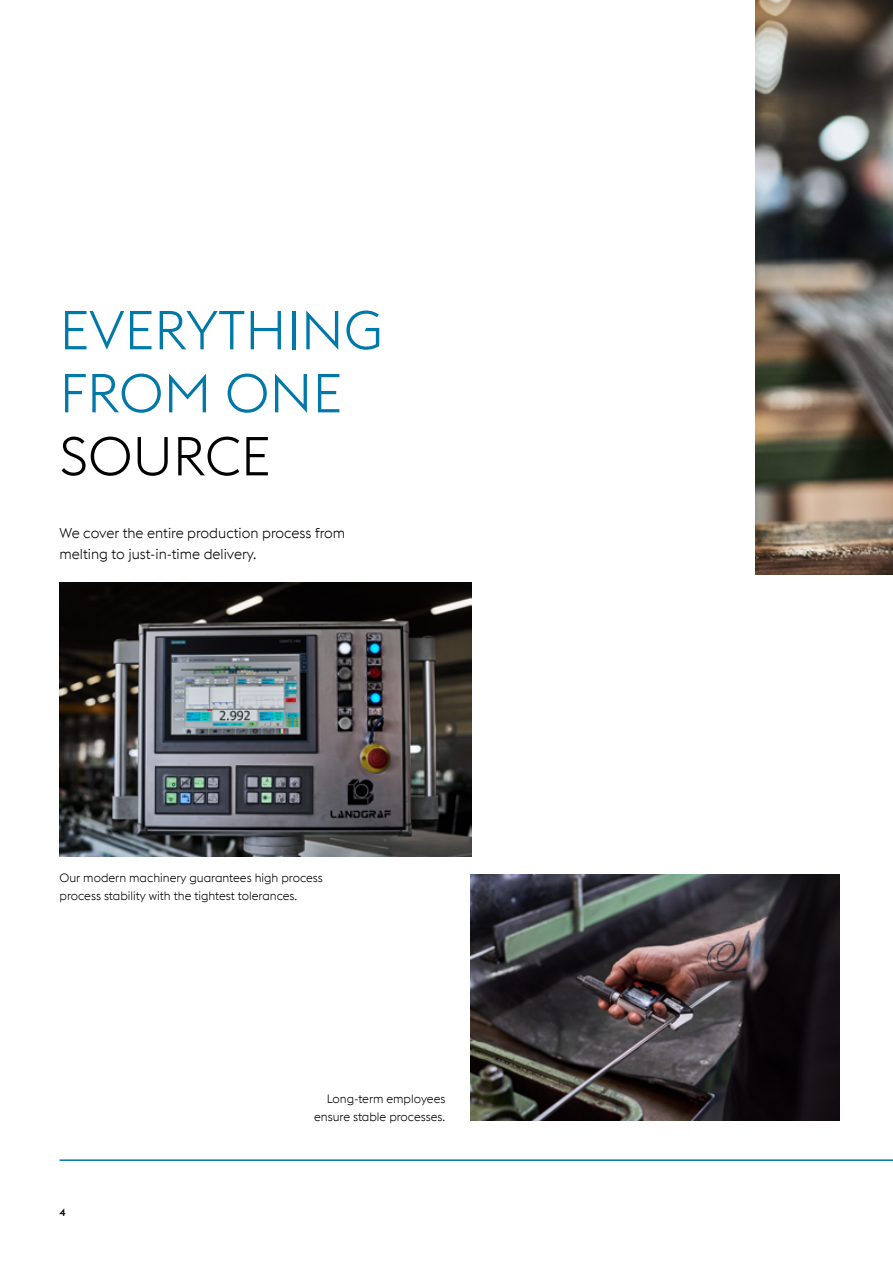
<style>
.page{position:relative;width:893px;height:1263px;background:#fff}
.page>*{position:absolute;margin:0;border:0;box-sizing:border-box;transform-origin:0 0}
.t1{font:300 54px/63px "voestalpine";color:#0078aa}
.t2{font:300 54px "voestalpine";color:#000}
.t3{font:300 14.25px/21px "voestalpine";color:#000}
.t4{font:300 12px/18px "voestalpine";color:#000}
.t5{font:500 10.5px "voestalpine";color:#000}
</style>
<div class="page">
<hr style="left:60px;top:1159px;width:833px;height:2px;background:#0078aa">
<img style="left:755px;top:0;width:138px;height:575px">
<img style="left:60px;top:582px;width:411px;height:275px">
<img style="left:471px;top:875px;width:368px;height:245px">
<h1 class="t1" style="left:60px;top:299px;width:325px">EVERYTHING<br>FROM ONE</h1>
<h1 class="t2" style="left:60px;top:425px;width:212px">SOURCE</h1>
<p class="t3" style="left:60px;top:523px;width:287px">We cover the entire production process from melting to just-in-time delivery.</p>
<p class="t4" style="left:60px;top:869px;width:265px">Our modern machinery guarantees high process process stability with the tightest tolerances.</p>
<p class="t5" style="left:60px;top:1205px;width:8px">4</p>
<p class="t4" style="left:314px;top:1089px;width:133px;text-align:right">Long-term employees ensure stable processes.</p>
</div>
